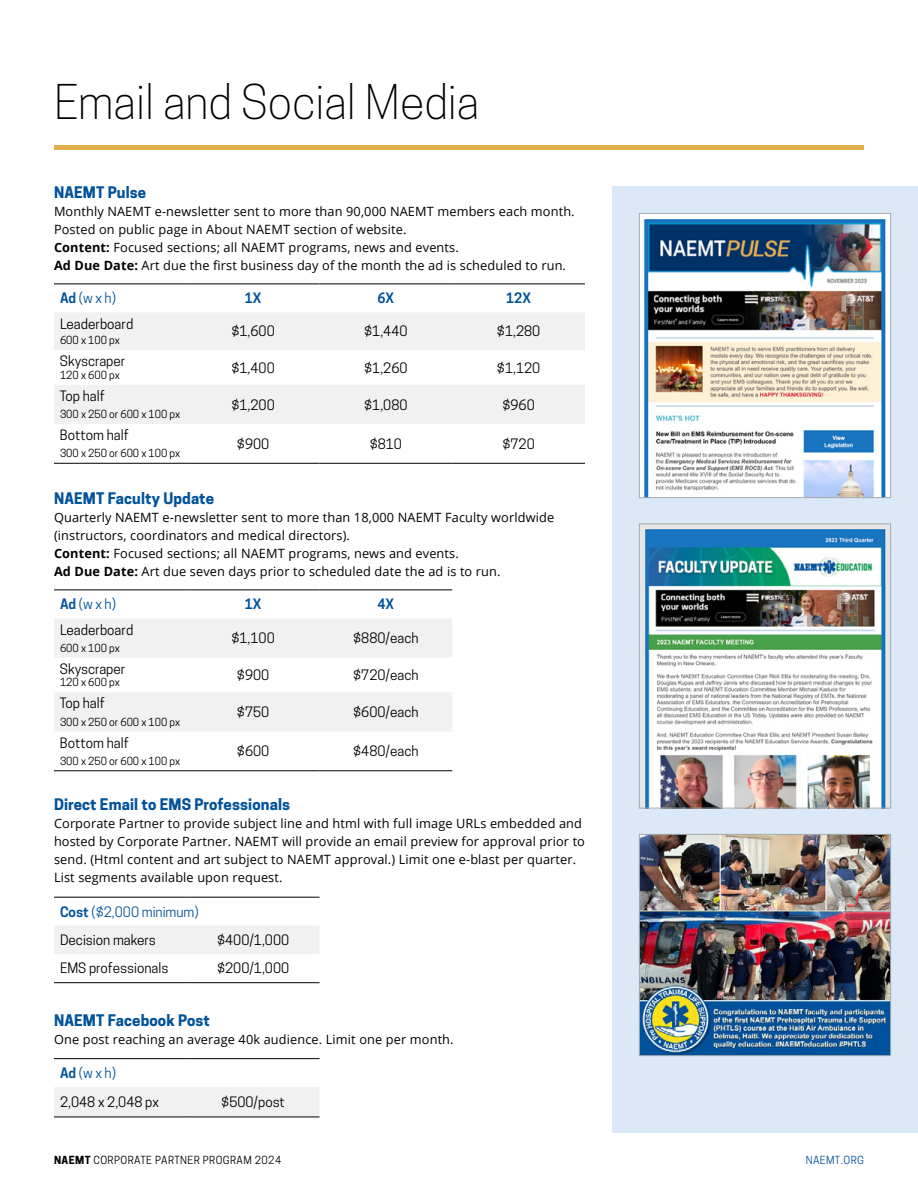
<style>
.page{position:relative;width:918px;height:1188px;background:#fff}
.page>*{position:absolute;margin:0;border:0;box-sizing:border-box;transform-origin:0 0}
.t1{font:300 45px "Cooper Hewitt";color:#000}
.t2{font:700 15px "Cooper Hewitt";letter-spacing:.01em;color:#00529b}
.t3{font:13.5px/29.1px "Cooper Hewitt";color:#000}
.t4{font:13.5px/28.5px "Cooper Hewitt";color:#00529b}
.t5{font:600 13.5px "Cooper Hewitt";color:#00529b}
.t6{font:12.75px/18px "Open Sans";letter-spacing:.01em;color:#000}
.t7{font:10.5px "Cooper Hewitt";color:#000}
.t8{font:10.5px "Cooper Hewitt";letter-spacing:.04em;color:#000}
.t9{font:10.5px "Cooper Hewitt";letter-spacing:.04em;color:#00529b}
.s1{font-weight:700}
.s2{font-weight:600}
.s3{color:#000}
.s4{font-weight:600;color:#00529b}
.s5{color:#00529b}
</style>
<div class="page">
<hr style="left:54px;top:146px;width:810px;height:4px;background:#e1ae4c">
<svg style="left:54px;top:313px;width:531px;height:111px;fill:#f1f1f2"></svg>
<hr style="left:54px;top:284px;width:133px;height:1px;background:#000">
<hr style="left:187px;top:284px;width:133px;height:1px;background:#000">
<hr style="left:320px;top:284px;width:132px;height:1px;background:#000">
<hr style="left:452px;top:284px;width:133px;height:1px;background:#000">
<hr style="left:54px;top:463px;width:133px;height:1px;background:#000">
<hr style="left:187px;top:463px;width:133px;height:1px;background:#000">
<hr style="left:320px;top:463px;width:132px;height:1px;background:#000">
<hr style="left:452px;top:463px;width:133px;height:1px;background:#000">
<svg style="left:54px;top:619px;width:398px;height:112px;fill:#f1f1f2"></svg>
<hr style="left:54px;top:590px;width:133px;height:1px;background:#000">
<hr style="left:187px;top:590px;width:133px;height:1px;background:#000">
<hr style="left:320px;top:590px;width:132px;height:1px;background:#000">
<hr style="left:54px;top:770px;width:133px;height:1px;background:#000">
<hr style="left:187px;top:770px;width:133px;height:1px;background:#000">
<hr style="left:320px;top:770px;width:132px;height:1px;background:#000">
<div style="left:612px;top:186px;width:306px;height:946px;background:#dae8f7"></div>
<div style="left:54px;top:926px;width:265px;height:28px;background:#f1f1f2"></div>
<hr style="left:54px;top:897px;width:133px;height:1px;background:#000">
<hr style="left:187px;top:897px;width:133px;height:1px;background:#000">
<hr style="left:54px;top:982px;width:133px;height:1px;background:#000">
<hr style="left:187px;top:982px;width:133px;height:1px;background:#000">
<div style="left:54px;top:1087px;width:266px;height:30px;background:#f1f1f2"></div>
<hr style="left:54px;top:1058px;width:133px;height:1px;background:#000">
<hr style="left:187px;top:1058px;width:133px;height:1px;background:#000">
<hr style="left:54px;top:1117px;width:133px;height:1px;background:#000">
<hr style="left:187px;top:1117px;width:133px;height:1px;background:#000">
<img style="left:641px;top:215px;width:248px;height:281px">
<div style="left:639px;top:213px;width:252px;height:285px;border:1px solid #a7a9ac"></div>
<img style="left:641px;top:526px;width:248px;height:280px">
<div style="left:639px;top:524px;width:252px;height:284px;border:1px solid #a7a9ac"></div>
<img style="left:641px;top:836px;width:248px;height:218px">
<div style="left:639px;top:834px;width:252px;height:222px;border:1px solid #a7a9ac"></div>
<h1 class="t1" style="left:54px;top:76px;width:427px">Email and Social Media</h1>
<p class="t2" style="left:54px;top:183px;width:94px">NAEMT Pulse</p>
<p class="t6" style="left:54px;top:202px;width:522px">Monthly NAEMT e-newsletter sent to more than 90,000 NAEMT members each month.<br>Posted on public page in About NAEMT section of website.<br><span class="s1">Content:</span> Focused sections; all NAEMT programs, news and events.<br><span class="s1">Ad Due Date:</span> Art due the first business day of the month the ad is scheduled to run.</p>
<p class="t4" style="left:60px;top:284px;width:58px"><span class="s2">Ad</span> (w x h)</p>
<p class="t5" style="left:245px;top:290px;width:18px">1X</p>
<p class="t5" style="left:378px;top:290px;width:18px">6X</p>
<p class="t5" style="left:506px;top:290px;width:26px">12X</p>
<p class="t3" style="left:60px;top:309px;width:75px">Leaderboard</p>
<p class="t7" style="left:60px;top:334px;width:61px">600 x 100 px</p>
<p class="t3" style="left:231px;top:317px;width:45px">$1,600</p>
<p class="t3" style="left:364px;top:317px;width:45px">$1,440</p>
<p class="t3" style="left:497px;top:317px;width:45px">$1,280</p>
<p class="t3" style="left:60px;top:347px;width:67px">Skyscraper</p>
<p class="t7" style="left:60px;top:369px;width:61px">120 x 600 px</p>
<p class="t3" style="left:60px;top:381px;width:46px">Top half</p>
<p class="t7" style="left:60px;top:408px;width:122px">300 x 250 or 600 x 100 px</p>
<p class="t3" style="left:60px;top:421px;width:70px">Bottom half</p>
<p class="t7" style="left:60px;top:447px;width:122px">300 x 250 or 600 x 100 px</p>
<p class="t3" style="left:231px;top:353px;width:45px">$1,400</p>
<p class="t3" style="left:364px;top:353px;width:45px">$1,260</p>
<p class="t3" style="left:497px;top:353px;width:45px">$1,120</p>
<p class="t3" style="left:231px;top:390px;width:45px">$1,200</p>
<p class="t3" style="left:364px;top:390px;width:45px">$1,080</p>
<p class="t3" style="left:502px;top:390px;width:34px">$960</p>
<p class="t3" style="left:237px;top:429px;width:34px">$900</p>
<p class="t3" style="left:370px;top:429px;width:34px">$810</p>
<p class="t3" style="left:502px;top:429px;width:34px">$720</p>
<p class="t2" style="left:54px;top:489px;width:162px">NAEMT Faculty Update</p>
<p class="t6" style="left:54px;top:508px;width:502px">Quarterly NAEMT e-newsletter sent to more than 18,000 NAEMT Faculty worldwide (instructors, coordinators and medical directors).<br><span class="s1">Content:</span> Focused sections; all NAEMT programs, news and events.<br><span class="s1">Ad Due Date:</span> Art due seven days prior to scheduled date the ad is to run.</p>
<p class="t4" style="left:60px;top:590px;width:58px"><span class="s2">Ad</span> (w x h)</p>
<p class="t5" style="left:245px;top:596px;width:18px">1X</p>
<p class="t5" style="left:378px;top:596px;width:18px">4X</p>
<p class="t3" style="left:60px;top:615px;width:75px">Leaderboard</p>
<p class="t7" style="left:60px;top:641px;width:61px">600 x 100 px</p>
<p class="t3" style="left:231px;top:623px;width:45px">$1,100</p>
<p class="t3" style="left:353px;top:623px;width:67px">$880/each</p>
<p class="t3" style="left:60px;top:654px;width:67px">Skyscraper</p>
<p class="t7" style="left:60px;top:676px;width:61px">120 x 600 px</p>
<p class="t3" style="left:60px;top:689px;width:46px">Top half</p>
<p class="t7" style="left:60px;top:715px;width:122px">300 x 250 or 600 x 100 px</p>
<p class="t3" style="left:60px;top:728px;width:70px">Bottom half</p>
<p class="t7" style="left:60px;top:755px;width:122px">300 x 250 or 600 x 100 px</p>
<p class="t3" style="left:237px;top:660px;width:34px">$900</p>
<p class="t3" style="left:353px;top:660px;width:67px">$720/each</p>
<p class="t3" style="left:237px;top:697px;width:34px">$750</p>
<p class="t3" style="left:353px;top:697px;width:67px">$600/each</p>
<p class="t3" style="left:237px;top:737px;width:34px">$600</p>
<p class="t3" style="left:353px;top:737px;width:67px">$480/each</p>
<p class="t2" style="left:54px;top:795px;width:238px">Direct Email to EMS Professionals</p>
<p class="t6" style="left:54px;top:814px;width:532px">Corporate Partner to provide subject line and html with full image URLs embedded and hosted by Corporate Partner. NAEMT will provide an email preview for approval prior to send. (Html content and art subject to NAEMT approval.) Limit one e-blast per quarter.<br>List segments available upon request.</p>
<p class="t4" style="left:60px;top:897px;width:140px"><span class="s2">Cost</span> ($2,000 minimum)<br><span class="s3">Decision makers</span></p>
<p class="t3" style="left:217px;top:925px;width:74px">$400/1,000</p>
<p class="t3" style="left:60px;top:954px;width:110px">EMS professionals</p>
<p class="t3" style="left:217px;top:954px;width:74px">$200/1,000</p>
<p class="t2" style="left:54px;top:1011px;width:157px">NAEMT Facebook Post</p>
<p class="t6" style="left:54px;top:1030px;width:401px">One post reaching an average 40k audience. Limit one per month.</p>
<p class="t3" style="left:60px;top:1058px;width:101px"><span class="s4">Ad</span> <span class="s5">(w x h)<br></span>2,048 x 2,048 px</p>
<p class="t3" style="left:221px;top:1087px;width:65px">$500/post</p>
<p class="t8" style="left:54px;top:1154px;width:229px"><span class="s1">NAEMT</span> CORPORATE PARTNER PROGRAM 2024</p>
<p class="t9" style="left:806px;top:1154px;width:60px">NAEMT.ORG</p>
</div>
